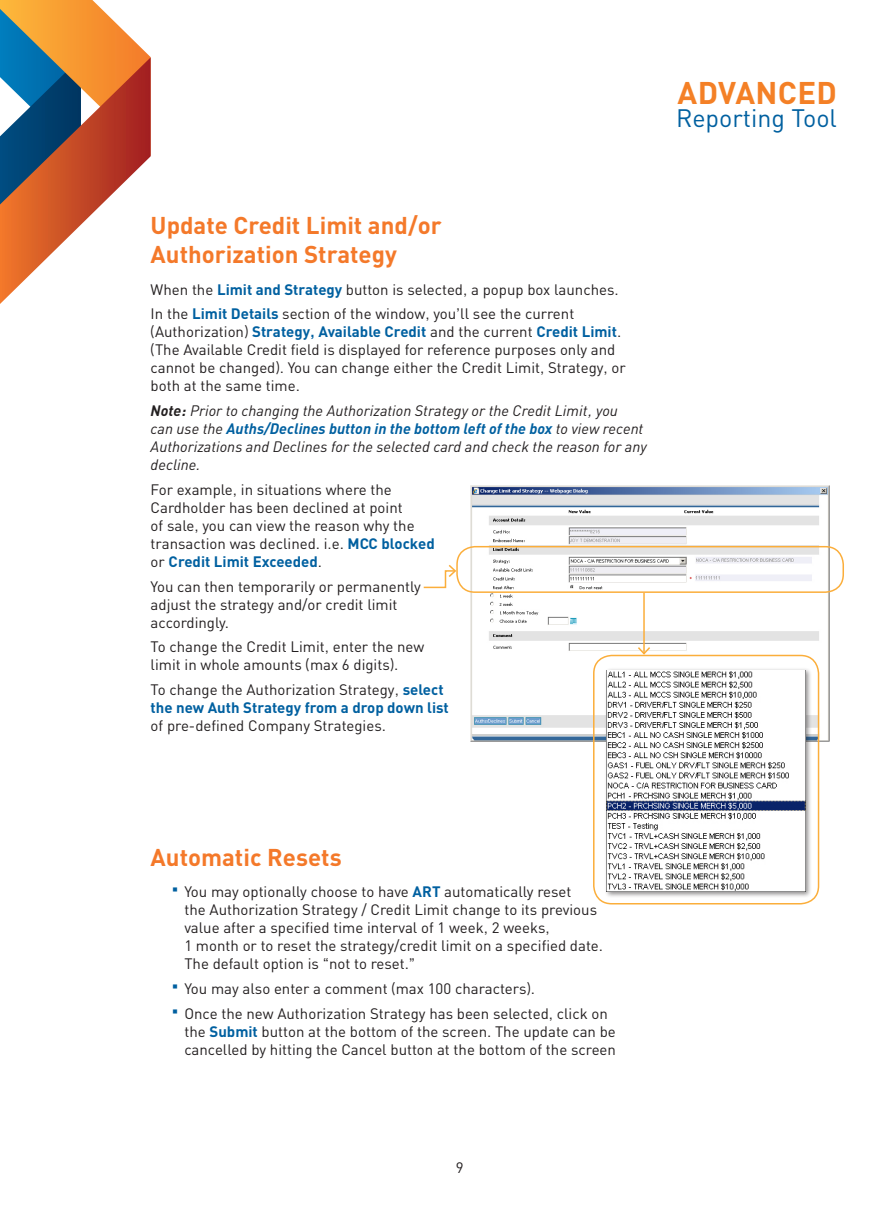
<style>
.page{position:relative;width:891px;height:1215px;background:#fff}
.page>*{position:absolute;margin:0;border:0;box-sizing:border-box;transform-origin:0 0}
.t1{font:700 31.05px "PNC Sans";letter-spacing:.01em;color:#f48026}
.t2{font:24.9px "PNC Sans";color:#0060a0}
.subhead{font:700 24px/28.8px "PNC Sans";color:#f4792a}
.Body_Copy{font:15px/18px "PNC Sans";color:#231f20}
.Body_Copy-2{font:italic 15px/18px "PNC Sans";color:#231f20}
.s1{font-weight:700;color:#0060a0}
.s2{font-weight:700}
.s3{font-size:21px;color:#0060a0}
</style>
<div class="page">
<img style="left:470px;top:486px;width:359px;height:256px">
<div style="left:604px;top:668px;width:208px;height:230px;background:#231f20;opacity:.5"></div>
<img style="left:607px;top:670px;width:198px;height:221px">
<div style="left:456px;top:546px;width:388px;height:47px;border:2px solid #fbae3b;border-radius:18px"></div>
<div style="left:593px;top:655px;width:226px;height:249px;border:2px solid #fbae3b;border-radius:18px"></div>
<svg style="left:423px;top:563px;width:34px;height:26px"></svg>
<hr style="left:643px;top:593px;width:2px;height:61px;background:#fbae3b">
<svg style="left:636px;top:646px;width:16px;height:10px"></svg>
<svg style="left:0;top:0;width:151px;height:304px"></svg>
<h1 class="t1" style="left:678px;top:73px;width:161px">ADVANCED</h1>
<h2 class="t2" style="left:676px;top:103px;width:162px">Reporting Tool</h2>
<p class="subhead" style="left:151px;top:210px;width:292px">Update Credit Limit and/or<br>Authorization Strategy</p>
<p class="Body_Copy" style="left:151px;top:280px;width:470px">When the <span class="s1">Limit and Strategy</span> button is selected, a popup box launches.</p>
<p class="Body_Copy" style="left:151px;top:305px;width:477px">In the <span class="s1">Limit Details</span> section of the window, you’ll see the current (Authorization) <span class="s1">Strategy, Available Credit</span> and the current <span class="s1">Credit Limit</span>. (The Available Credit field is displayed for reference purposes only and cannot be changed). You can change either the Credit Limit, Strategy, or both at the same time.</p>
<p class="Body_Copy-2" style="left:151px;top:401px;width:498px"><span class="s2">Note:</span> Prior to changing the Authorization Strategy or the Credit Limit, you<br>can use the <span class="s1">Auths/Declines button in the bottom left of the box</span> to view recent Authorizations and Declines for the selected card and check the reason for any decline.</p>
<p class="Body_Copy" style="left:151px;top:480px;width:286px">For example, in situations where the Cardholder has been declined at point<br>of sale, you can view the reason why the transaction was declined. i.e. <span class="s1">MCC blocked </span>or <span class="s1">Credit Limit Exceeded</span>.</p>
<p class="Body_Copy" style="left:151px;top:577px;width:272px">You can then temporarily or permanently adjust the strategy and/or credit limit accordingly.</p>
<p class="Body_Copy" style="left:151px;top:638px;width:275px">To change the Credit Limit, enter the new limit in whole amounts (max 6 digits).</p>
<p class="Body_Copy" style="left:151px;top:680px;width:300px">To change the Authorization Strategy, <span class="s1">select the new Auth Strategy from a drop down list </span>of pre-defined Company Strategies.</p>
<p class="subhead" style="left:151px;top:842px;width:193px">Automatic Resets</p>
<p class="Body_Copy" style="left:184px;top:882px;width:420px;text-indent:-14px"><span class="s3">•</span> You may optionally choose to have <span class="s1">ART</span> automatically reset<br>the Authorization Strategy / Credit Limit change to its previous value after a specified time interval of 1 week, 2 weeks,<br>1 month or to reset the strategy/credit limit on a specified date.<br>The default option is “not to reset.”</p>
<p class="Body_Copy" style="left:171px;top:979px;width:366px"><span class="s3">•</span> You may also enter a comment (max 100 characters).</p>
<p class="Body_Copy" style="left:184px;top:1004px;width:433px;text-indent:-14px"><span class="s3">•</span> Once the new Authorization Strategy has been selected, click on the <span class="s1">Submit</span> button at the bottom of the screen. The update can be cancelled by hitting the Cancel button at the bottom of the screen</p>
<p class="Body_Copy" style="left:456px;top:1159px;width:9px">9</p>
</div>
